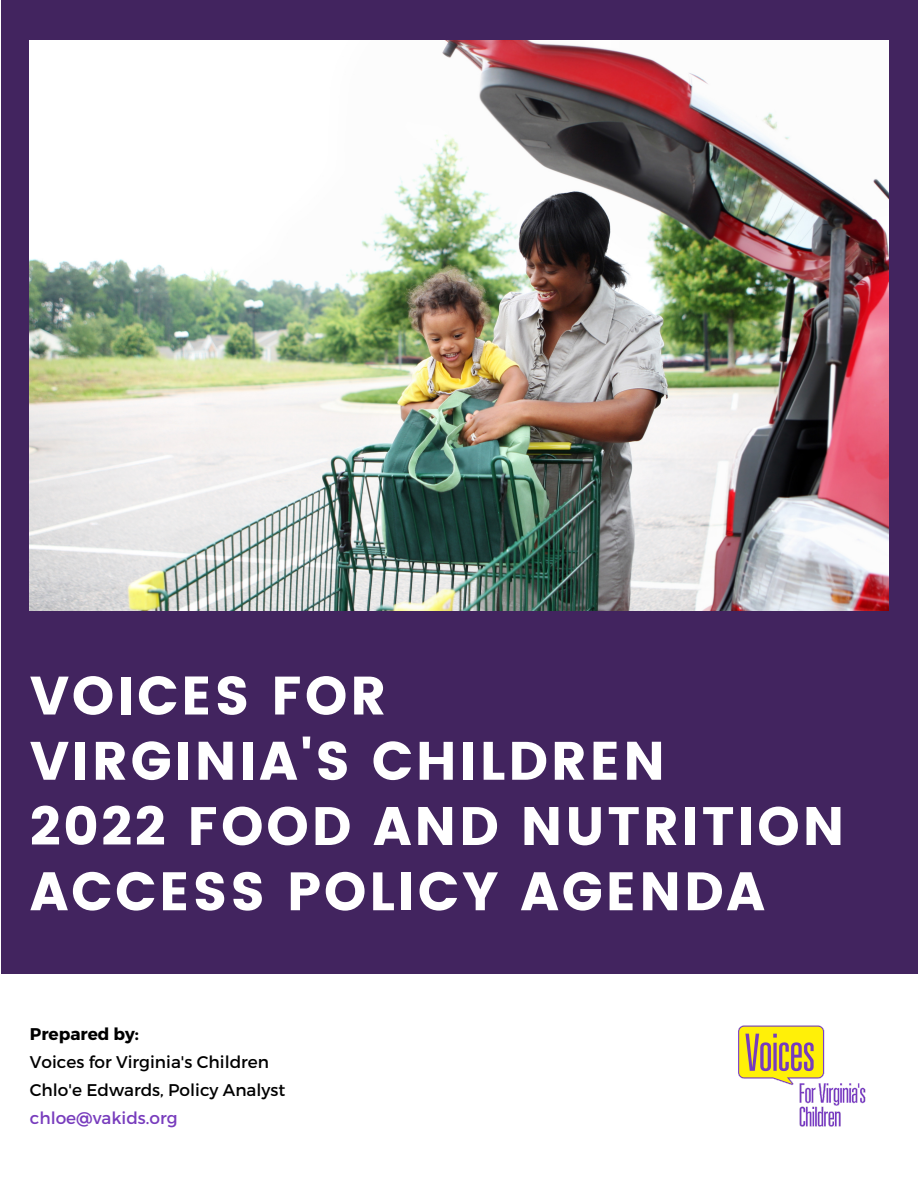
<style>
.page{position:relative;width:918px;height:1188px;background:#fff}
.page>*{position:absolute;margin:0;border:0;box-sizing:border-box;transform-origin:0 0}
.t1{font:54px/65.2px "Poppins";letter-spacing:.05em;color:#fff}
.t2{font:16.95px/28.2px "Montserrat";color:#000}
.t3{font:16.95px "Montserrat";color:#783cbd}
.t4{font:700 16.95px "Montserrat";color:#000}
</style>
<div class="page">
<div style="left:1px;top:0;width:917px;height:974px;background:#42245f"></div>
<img style="left:30px;top:40px;width:858px;height:570px">
<img style="left:738px;top:1025px;width:128px;height:102px">
<p class="t1" style="left:30px;top:663px;width:816px">VOICES FOR<br>VIRGINIA'S CHILDREN<br>2022 FOOD AND NUTRITION<br>ACCESS POLICY AGENDA</p>
<p class="t4" style="left:30px;top:1023px;width:111px">Prepared by:</p>
<p class="t2" style="left:30px;top:1047px;width:257px">Voices for Virginia's Children<br>Chlo'e Edwards, Policy Analyst</p>
<p class="t3" style="left:30px;top:1107px;width:149px">chloe@vakids.org</p>
</div>
